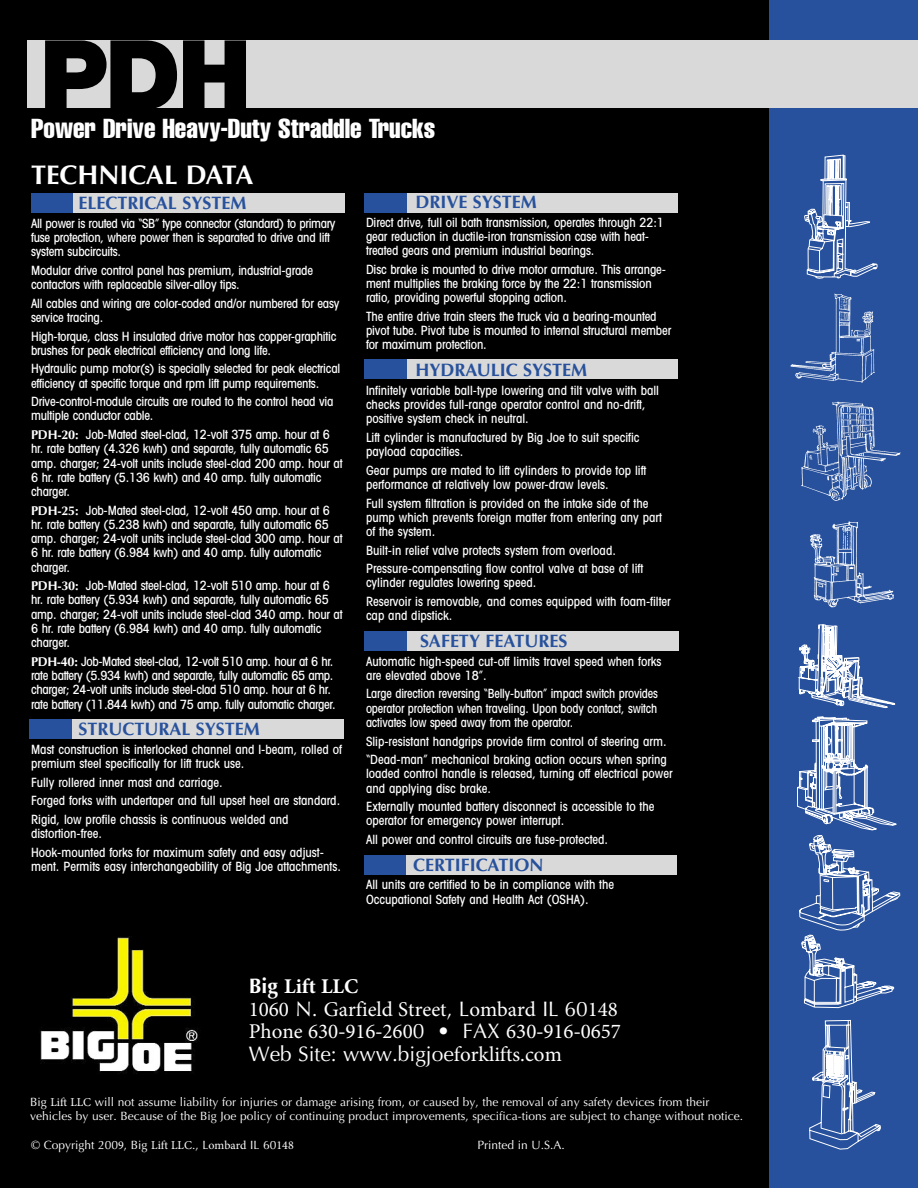
<style>
.page{position:relative;width:918px;height:1188px;background:#000}
.page>*{position:absolute;margin:0;border:0;box-sizing:border-box;transform-origin:0 0}
.t1{font:900 97.5px "Helvetica Neue";color:#000}
.t2{font:extra-condensed 27px "Helvetica";color:#fff}
.t3{font:700 27px "Optima";color:#fff}
.t4{font:21px/22.8px "Minion Pro";color:#fff}
.t5{font:21px "Optima";color:#fff}
.t6{font:700 18px "Optima";color:#27519c}
.t7{font:500 condensed 12.75px/14.2px "Avant Garde";letter-spacing:-.01em;color:#fff}
.t8{font:500 condensed 12.75px/14.2px "Avant Garde";letter-spacing:-.03em;color:#fff}
.t9{font:500 condensed 12.75px/14.2px "Avant Garde";letter-spacing:-.01em;color:#fff;text-align:justify;scale:.96 1}
.t10{font:12px/13.5px "Optima";color:#fff}
.s1{font-family:"Optima";font-weight:700;font-stretch:normal}
.s2{font-family:"Optima";font-weight:700}
.s3{font-weight:700}
.s4{font-family:"Optima"}
.s5{font-family:"Minion Pro"}
</style>
<div class="page">
<img style="left:40px;top:936px;width:158px;height:138px">
<div style="left:31px;top:193px;width:313px;height:20px;background:#d9d9d9"></div>
<div style="left:31px;top:193px;width:42px;height:20px;background:#27519c"></div>
<div style="left:364px;top:193px;width:314px;height:19px;background:#d9d9d9"></div>
<div style="left:364px;top:193px;width:43px;height:19px;background:#27519c"></div>
<div style="left:769px;top:0;width:149px;height:1188px;background:#27519c"></div>
<svg style="left:797px;top:677px;width:104px;height:473px"></svg>
<svg style="left:799px;top:154px;width:79px;height:662px"></svg>
<svg style="left:804px;top:155px;width:74px;height:115px"></svg>
<div style="left:28px;top:40px;width:890px;height:68px;background:#d9d9d9"></div>
<img style="left:790px;top:270px;width:88px;height:117px">
<img style="left:799px;top:387px;width:102px;height:108px">
<img style="left:799px;top:495px;width:95px;height:138px">
<div style="left:30px;top:719px;width:314px;height:19px;background:#d9d9d9"></div>
<div style="left:30px;top:719px;width:42px;height:19px;background:#27519c"></div>
<div style="left:365px;top:359px;width:313px;height:20px;background:#d9d9d9"></div>
<div style="left:364px;top:631px;width:315px;height:20px;background:#d9d9d9"></div>
<div style="left:364px;top:631px;width:43px;height:20px;background:#27519c"></div>
<div style="left:364px;top:855px;width:313px;height:19px;background:#d9d9d9"></div>
<div style="left:364px;top:855px;width:42px;height:19px;background:#27519c"></div>
<div style="left:364px;top:359px;width:43px;height:20px;background:#27519c"></div>
<h1 class="t1" style="left:40px;top:40px;width:213px">PDH</h1>
<h2 class="t2" style="left:31px;top:118px;width:406px">Power Drive Heavy-Duty Straddle Trucks</h2>
<h2 class="t3" style="left:31px;top:163px;width:224px">TECHNICAL DATA</h2>
<h3 class="t6" style="left:78px;top:196px;width:170px">ELECTRICAL SYSTEM</h3>
<p class="t7" style="left:31px;top:217px;width:306px">All power is routed via “SB” type connector (standard) to primary fuse protection, where power then is separated to drive and lift system subcircuits.</p>
<p class="t7" style="left:31px;top:264px;width:283px">Modular drive control panel has premium, industrial-grade contactors with replaceable silver-alloy tips.</p>
<p class="t7" style="left:31px;top:297px;width:310px">All cables and wiring are color-coded and/or numbered for easy service tracing.</p>
<p class="t7" style="left:31px;top:330px;width:307px">High-torque, class H insulated drive motor has copper-graphitic brushes for peak electrical efficiency and long life.</p>
<p class="t7" style="left:31px;top:363px;width:311px">Hydraulic pump motor(s) is specially selected for peak electrical efficiency at specific torque and rpm lift pump requirements.</p>
<p class="t7" style="left:31px;top:396px;width:304px">Drive-control-module circuits are routed to the control head via multiple conductor cable.</p>
<p class="t7" style="left:31px;top:429px;width:313px"><span class="s1">PDH-20:</span> Job-Mated steel-clad, 12-volt 375 amp. hour at 6 hr. rate battery (4.326 kwh) and separate, fully automatic 65 amp. charger; 24-volt units include steel-clad 200 amp. hour at 6 hr. rate battery (5.136 kwh) and 40 amp. fully automatic charger.</p>
<p class="t7" style="left:31px;top:504px;width:313px"><span class="s1">PDH-25:</span> Job-Mated steel-clad, 12-volt 450 amp. hour at 6 hr. rate battery (5.238 kwh) and separate, fully automatic 65 amp. charger; 24-volt units include steel-clad 300 amp. hour at 6 hr. rate battery (6.984 kwh) and 40 amp. fully automatic charger.</p>
<p class="t7" style="left:31px;top:580px;width:313px"><span class="s1">PDH-30:</span> Job-Mated steel-clad, 12-volt 510 amp. hour at 6 hr. rate battery (5.934 kwh) and separate, fully automatic 65 amp. charger; 24-volt units include steel-clad 340 amp. hour at 6 hr. rate battery (6.984 kwh) and 40 amp. fully automatic charger.</p>
<p class="t8" style="left:31px;top:655px;width:306px"><span class="s1">PDH-40:</span> Job-Mated steel-clad, 12-volt 510 amp. hour at 6 hr. rate battery (5.934 kwh) and separate, fully automatic 65 amp. charger; 24-volt units include steel-clad 510 amp. hour at 6 hr. rate battery (11.844 kwh) and 75 amp. fully automatic charger.</p>
<h3 class="t6" style="left:78px;top:722px;width:183px">STRUCTURAL SYSTEM</h3>
<p class="t7" style="left:31px;top:743px;width:312px">Mast construction is interlocked channel and I-beam, rolled of premium steel specifically for lift truck use.</p>
<p class="t7" style="left:31px;top:774px;width:311px;line-height:18.6px">Fully rollered inner mast and carriage.<br>Forged forks with undertaper and full upset heel are standard.<br>Rigid, low profile chassis is continuous welded and</p>
<p class="t7" style="left:31px;top:825px;width:294px;line-height:18.6px">distortion-free.<br>Hook-mounted forks for maximum safety and easy adjust-</p>
<p class="t7" style="left:31px;top:860px;width:311px">ment. Permits easy interchangeability of Big Joe attachments.</p>
<h3 class="t6" style="left:416px;top:195px;width:123px">DRIVE SYSTEM</h3>
<p class="t7" style="left:366px;top:216px;width:299px">Direct drive, full oil bath transmission, operates through 22:1 gear reduction in ductile-iron transmission case with heat&shy;treated gears and premium industrial bearings.</p>
<p class="t7" style="left:366px;top:263px;width:302px">Disc brake is mounted to drive motor armature. This arrange&shy;ment multiplies the braking force by the 22:1 transmission ratio, providing powerful stopping action.</p>
<p class="t7" style="left:366px;top:311px;width:307px">The entire drive train steers the truck via a bearing-mounted pivot tube. Pivot tube is mounted to internal structural member for maximum protection.</p>
<h3 class="t6" style="left:416px;top:363px;width:173px">HYDRAULIC SYSTEM</h3>
<p class="t7" style="left:366px;top:384px;width:295px">Infinitely variable ball-type lowering and tilt valve with ball checks provides full-range operator control and no-drift, positive system check in neutral.</p>
<p class="t7" style="left:366px;top:431px;width:275px">Lift cylinder is manufactured by Big Joe to suit specific payload capacities.</p>
<p class="t7" style="left:366px;top:464px;width:282px">Gear pumps are mated to lift cylinders to provide top lift performance at relatively low power-draw levels.</p>
<p class="t7" style="left:366px;top:497px;width:297px">Full system filtration is provided on the intake side of the pump which prevents foreign matter from entering any part of the system.</p>
<p class="t7" style="left:366px;top:542px;width:279px;line-height:18.6px">Built-in relief valve protects system from overload.<br>Pressure-compensating flow control valve at base of lift</p>
<p class="t7" style="left:366px;top:575px;width:306px;line-height:18.6px">cylinder regulates lowering speed.<br>Reservoir is removable, and comes equipped with foam-filter</p>
<p class="t7" style="left:366px;top:610px;width:88px">cap and dipstick.</p>
<h3 class="t6" style="left:420px;top:634px;width:149px">SAFETY FEATURES</h3>
<p class="t7" style="left:366px;top:655px;width:297px">Automatic high-speed cut-off limits travel speed when forks are elevated above 18”.</p>
<p class="t9" style="left:366px;top:688px;width:306px">Large direction reversing “Belly-button” impact switch provides operator protection when traveling. Upon body contact, switch activates low speed away from the operator.</p>
<p class="t7" style="left:366px;top:733px;width:302px;line-height:18.6px">Slip-resistant handgrips provide firm control of steering arm. “Dead-man” mechanical braking action occurs when spring</p>
<p class="t7" style="left:366px;top:768px;width:308px">loaded control handle is released, turning off electrical power and applying disc brake.</p>
<p class="t7" style="left:366px;top:801px;width:290px">Externally mounted battery disconnect is accessible to the operator for emergency power interrupt.</p>
<p class="t7" style="left:366px;top:834px;width:244px">All power and control circuits are fuse-protected.</p>
<h3 class="t6" style="left:413px;top:857px;width:132px">CERTIFICATION</h3>
<p class="t7" style="left:366px;top:879px;width:250px">All units are certified to be in compliance with the<br>Occupational Safety and Health Act (OSHA).</p>
<h3 class="t4" style="left:249px;top:975px;width:374px"><span class="s2">Big</span> <span class="s3">Lift LLC<br></span>1060 <span class="s4">N.</span> Garfield Street<span class="s4">, L</span>ombard <span class="s4">IL 60</span>148<br>Phone 630<span class="s4">-</span>916<span class="s4">-</span>260<span class="s4">0 • FAX</span> 630<span class="s4">-</span>916<span class="s4">-</span>0657</h3>
<h3 class="t5" style="left:249px;top:1045px;width:315px">Web Site: www.bigjoe<span class="s5">forklifts.com</span></h3>
<p class="t10" style="left:30px;top:1097px;width:715px">Big <span class="s5">Lift LLC</span> will not assume liability for injuries or damage arising from, or caused by, the removal of any safety devices from their vehicles by user. Because of the Big Joe policy of continuing product improvements, specifica-tions are subject to change without notice.</p>
<p class="t10" style="left:31px;top:1139px;width:264px">© Copyright 200<span class="s5">9</span>, Big <span class="s5">Lift LLC</span>., L<span class="s5">ombard</span> IL 60<span class="s5">148</span></p>
<p class="t10" style="left:477px;top:1139px;width:89px">Printed in U.S.A.</p>
</div>
